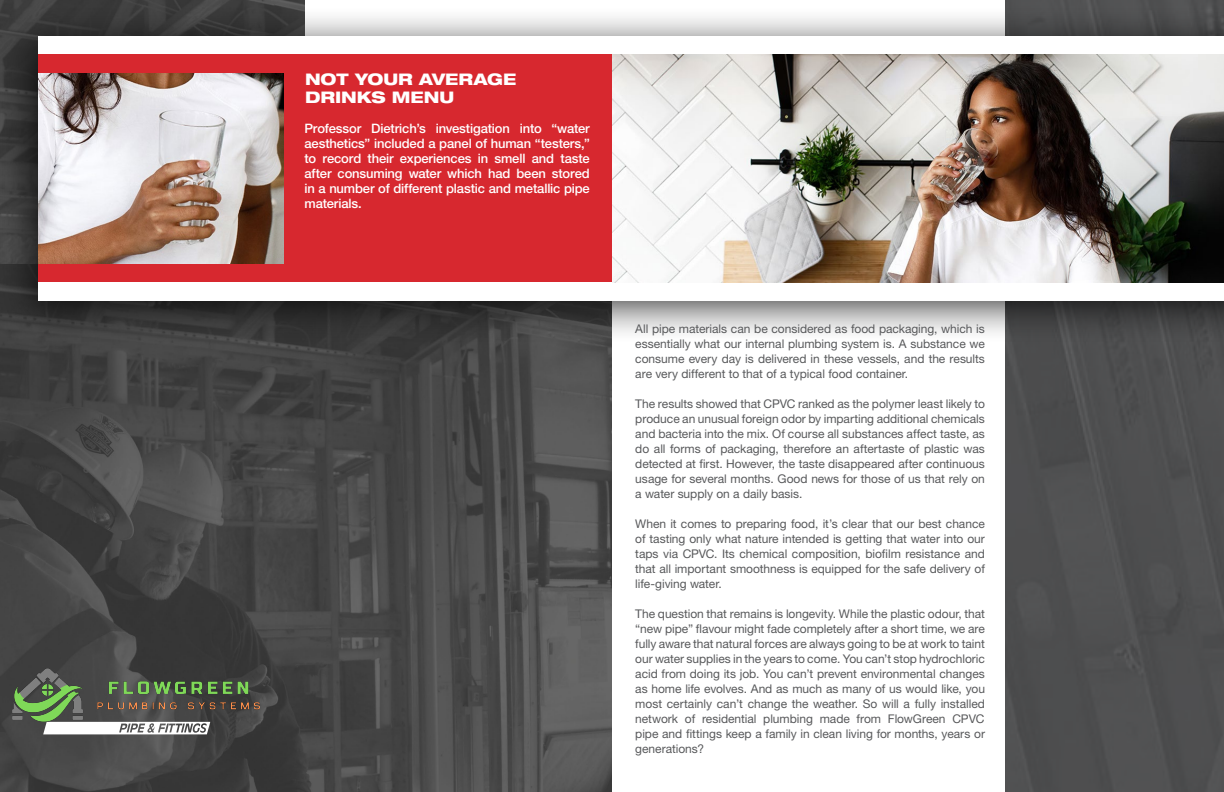
<style>
.page{position:relative;width:1224px;height:792px;background:#fff}
.page>*{position:absolute;margin:0;border:0;box-sizing:border-box;transform-origin:0 0}
.t1{font:800 expanded 16px/18px "Helvetica Neue LT Pro";letter-spacing:-.005em;color:#fff}
.t2{font:500 13px/15px "Helvetica Neue LT Pro";letter-spacing:-.01em;color:#fff;text-align:justify}
.t3{font:12px/15px "Helvetica Neue LT Pro";letter-spacing:-.005em;color:#58595b;text-align:justify}
</style>
<div class="page">
<div style="left:1005px;top:0;width:219px;height:792px;background:#4e4f50"></div>
<img style="left:0;top:344px;width:612px;height:448px">
<img style="left:0;top:0;width:305px;height:6px">
<div style="left:0;top:6px;width:1224px;height:338px;background:#000;opacity:.75"></div>
<div style="left:39px;top:36px;width:1185px;height:265px;background:#fff"></div>
<div style="left:39px;top:55px;width:573px;height:227px;background:#d7282f"></div>
<svg style="left:43px;top:722px;width:167px;height:12px"></svg>
<img style="left:39px;top:73px;width:245px;height:190px">
<img style="left:612px;top:55px;width:612px;height:227px">
<img style="left:13px;top:668px;width:247px;height:54px">
<h1 class="t1" style="left:305px;top:70px;width:213px">NOT YOUR AVERAGE<br>DRINKS MENU</h1>
<p class="t2" style="left:305px;top:120px;width:287px">Professor Dietrich’s investigation into “water aesthetics” included a panel of human “testers,” to record their experiences in smell and taste after consuming water which had been stored in a number of different plastic and metallic pipe materials.</p>
<p class="t3" style="left:635px;top:321px;width:351px">All pipe materials can be considered as food packaging, which is essentially what our internal plumbing system is. A substance we consume every day is delivered in these vessels, and the results are very different to that of a typical food container.</p>
<p class="t3" style="left:635px;top:396px;width:351px">The results showed that CPVC ranked as the polymer least likely to produce an unusual foreign odor by imparting additional chemicals and bacteria into the mix. Of course all substances affect taste, as do all forms of packaging, therefore an aftertaste of plastic was detected at first. However, the taste disappeared after continuous usage for several months. Good news for those of us that rely on a water supply on a daily basis.</p>
<p class="t3" style="left:635px;top:516px;width:351px">When it comes to preparing food, it’s clear that our best chance of tasting only what nature intended is getting that water into our taps via CPVC. Its chemical composition, biofilm resistance and that all important smoothness is equipped for the safe delivery of life-giving water.</p>
<p class="t3" style="left:635px;top:606px;width:351px">The question that remains is longevity. While the plastic odour, that “new pipe” flavour might fade completely after a short time, we are fully aware that natural forces are always going to be at work to taint our water supplies in the years to come. You can’t stop hydrochloric acid from doing its job. You can’t prevent environmental changes as home life evolves. And as much as many of us would like, you most certainly can’t change the weather. So will a fully installed network of residential plumbing made from FlowGreen CPVC pipe and fittings keep a family in clean living for months, years or generations?</p>
</div>
